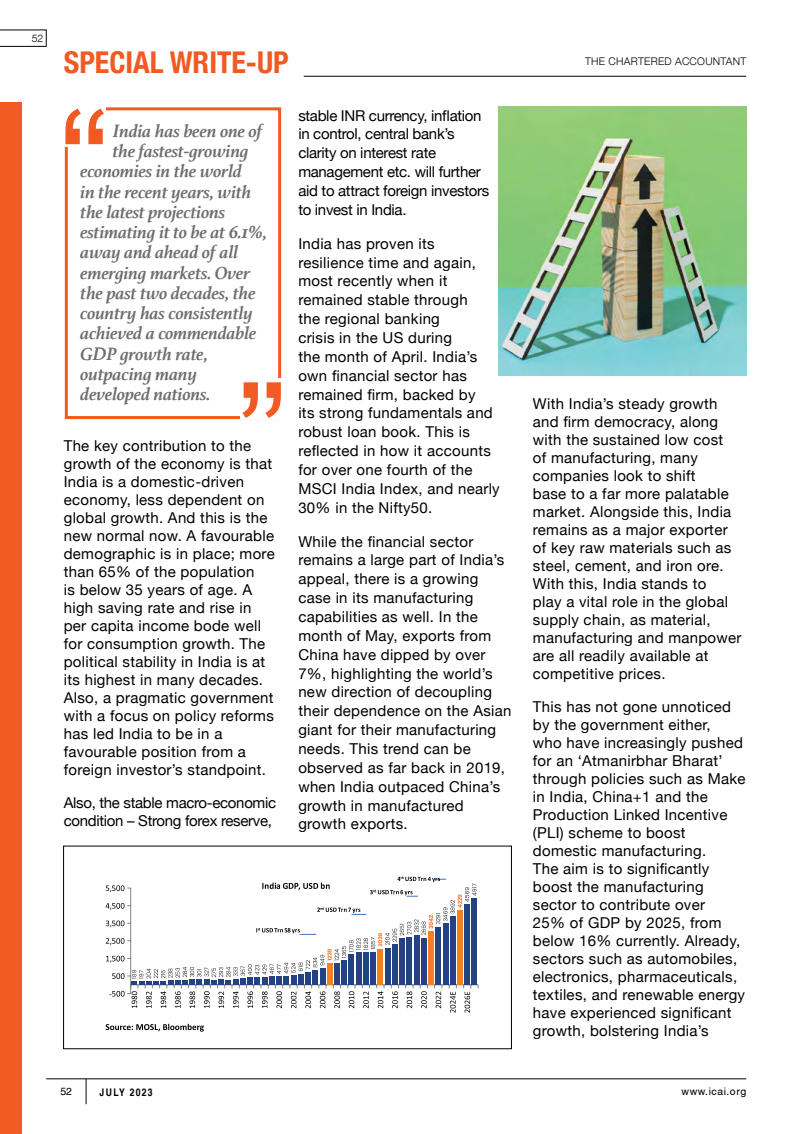
<style>
.page{position:relative;width:810px;height:1134px;background:#fff}
.page>*{position:absolute;margin:0;border:0;box-sizing:border-box;transform-origin:0 0}
.t1{font:700 condensed 30px "Helvetica Neue";color:#f15a22}
.t2{font:italic 700 18.75px "Athelas";letter-spacing:-.01em;color:#6d6e71}
.t3{font:15px/18px "Helvetica Neue";letter-spacing:.02em;color:#000}
.t4{font:15px/18.9px "Helvetica Neue";letter-spacing:-.02em;color:#000}
.t5{font:300 10.5px "Helvetica Neue";letter-spacing:.025em;color:#000}
.t6{font:condensed 10.5px "Helvetica";letter-spacing:.05em;color:#000}
.t7{font:700 condensed 10.5px "Helvetica";letter-spacing:.025em;color:#000}
.t8{font:300 10.5px "Helvetica Neue LT Com";color:#000}
</style>
<div class="page">
<hr style="left:304px;top:76px;width:442px;height:1px;background:#000">
<hr style="left:46px;top:1079px;width:700px;height:1px;background:#000">
<svg style="left:86px;top:1079px;width:1px;height:25px"></svg>
<div style="left:0;top:102px;width:21px;height:1032px;background:#f15a22"></div>
<div style="left:65px;top:107px;width:216px;height:312px;border:3px solid #f15a22"></div>
<svg style="left:65px;top:107px;width:41px;height:40px"></svg>
<div style="left:240px;top:379px;width:42px;height:40px;background:#fff"></div>
<svg style="left:65px;top:109px;width:39px;height:35px"></svg>
<svg style="left:242px;top:382px;width:39px;height:36px"></svg>
<svg style="left:106px;top:876px;width:373px;height:137px"></svg>
<svg style="left:106px;top:1024px;width:98px;height:8px"></svg>
<div style="left:63px;top:846px;width:449px;height:203px;border:1px solid #000"></div>
<img style="left:498px;top:106px;width:248px;height:270px">
<hr style="left:0;top:30px;width:46px;height:1px;background:#000">
<hr style="left:0;top:46px;width:46px;height:1px;background:#000">
<svg style="left:46px;top:30px;width:1px;height:16px"></svg>
<p class="t8" style="left:32px;top:32px;width:13px">52</p>
<h1 class="t1" style="left:64px;top:38px;width:226px">SPECIAL WRITE-UP</h1>
<p class="t2" style="left:113px;top:116px;width:152px">India has been one of</p>
<p class="t2" style="left:113px;top:136px;width:138px">the fastest-growing</p>
<p class="t2" style="left:81px;top:156px;width:163px">economies in the world</p>
<p class="t2" style="left:81px;top:177px;width:173px">in the recent years, with</p>
<p class="t2" style="left:81px;top:197px;width:147px">the latest projections</p>
<p class="t2" style="left:81px;top:217px;width:188px">estimating it to be at 6.1%,</p>
<p class="t2" style="left:81px;top:237px;width:159px">away and ahead of all</p>
<p class="t2" style="left:81px;top:258px;width:171px">emerging markets. Over</p>
<p class="t2" style="left:81px;top:278px;width:177px">the past two decades, the</p>
<p class="t2" style="left:81px;top:298px;width:174px">country has consistently</p>
<p class="t2" style="left:81px;top:318px;width:178px">achieved a commendable</p>
<p class="t2" style="left:81px;top:339px;width:129px">GDP growth rate,</p>
<p class="t2" style="left:81px;top:359px;width:118px">outpacing many</p>
<p class="t2" style="left:81px;top:379px;width:132px">developed nations.</p>
<p class="t3" style="left:64px;top:438px;width:212px">The key contribution to the growth of the economy is that<br>India is a domestic-driven economy, less dependent on global growth. And this is the new normal now. A favourable demographic is in place; more than 65% of the population<br>is below 35 years of age. A high saving rate and rise in per capita income bode well for consumption growth. The political stability in India is at its highest in many decades.<br>Also, a pragmatic government with a focus on policy reforms has led India to be in a favourable position from a foreign investor’s standpoint.</p>
<p class="t4" style="left:64px;top:795px;width:214px;line-height:18px">Also, the stable macro-economic condition – Strong forex reserve,</p>
<p class="t4" style="left:298px;top:107px;width:192px">stable INR currency, inflation in control, central bank’s clarity on interest rate management etc. will further aid to attract foreign investors to invest in India.</p>
<p class="t3" style="left:298px;top:235px;width:203px;line-height:18.9px">India has proven its resilience time and again, most recently when it remained stable through<br>the regional banking<br>crisis in the US during<br>the month of April. India’s own financial sector has remained firm, backed by<br>its strong fundamentals and robust loan book. This is reflected in how it accounts for over one fourth of the<br>MSCI India Index, and nearly<br>30% in the Nifty50.</p>
<p class="t3" style="left:298px;top:533px;width:215px;line-height:18.9px">While the financial sector remains a large part of India’s appeal, there is a growing case in its manufacturing capabilities as well. In the month of May, exports from<br>China have dipped by over<br>7%, highlighting the world’s new direction of decoupling their dependence on the Asian giant for their manufacturing needs. This trend can be observed as far back in 2019, when India outpaced China’s growth in manufactured growth exports.</p>
<p class="t5" style="left:585px;top:53px;width:163px">THE CHARTERED ACCOUNTANT</p>
<p class="t3" style="left:533px;top:395px;width:210px">With India’s steady growth and firm democracy, along with the sustained low cost<br>of manufacturing, many companies look to shift<br>base to a far more palatable market. Alongside this, India remains as a major exporter of key raw materials such as steel, cement, and iron ore.<br>With this, India stands to<br>play a vital role in the global supply chain, as material, manufacturing and manpower are all readily available at competitive prices.</p>
<p class="t3" style="left:533px;top:698px;width:214px">This has not gone unnoticed by the government either,<br>who have increasingly pushed for an ‘Atmanirbhar Bharat’ through policies such as Make in India, China+1 and the<br>Production Linked Incentive (PLI) scheme to boost domestic manufacturing.<br>The aim is to significantly boost the manufacturing sector to contribute over<br>25% of GDP by 2025, from below 16% currently. Already, sectors such as automobiles, electronics, pharmaceuticals, textiles, and renewable energy have experienced significant growth, bolstering India’s</p>
<p class="t6" style="left:60px;top:1085px;width:13px">52</p>
<p class="t7" style="left:100px;top:1086px;width:56px">JULY 2023</p>
<p class="t6" style="left:682px;top:1085px;width:66px">www.icai.org</p>
</div>
